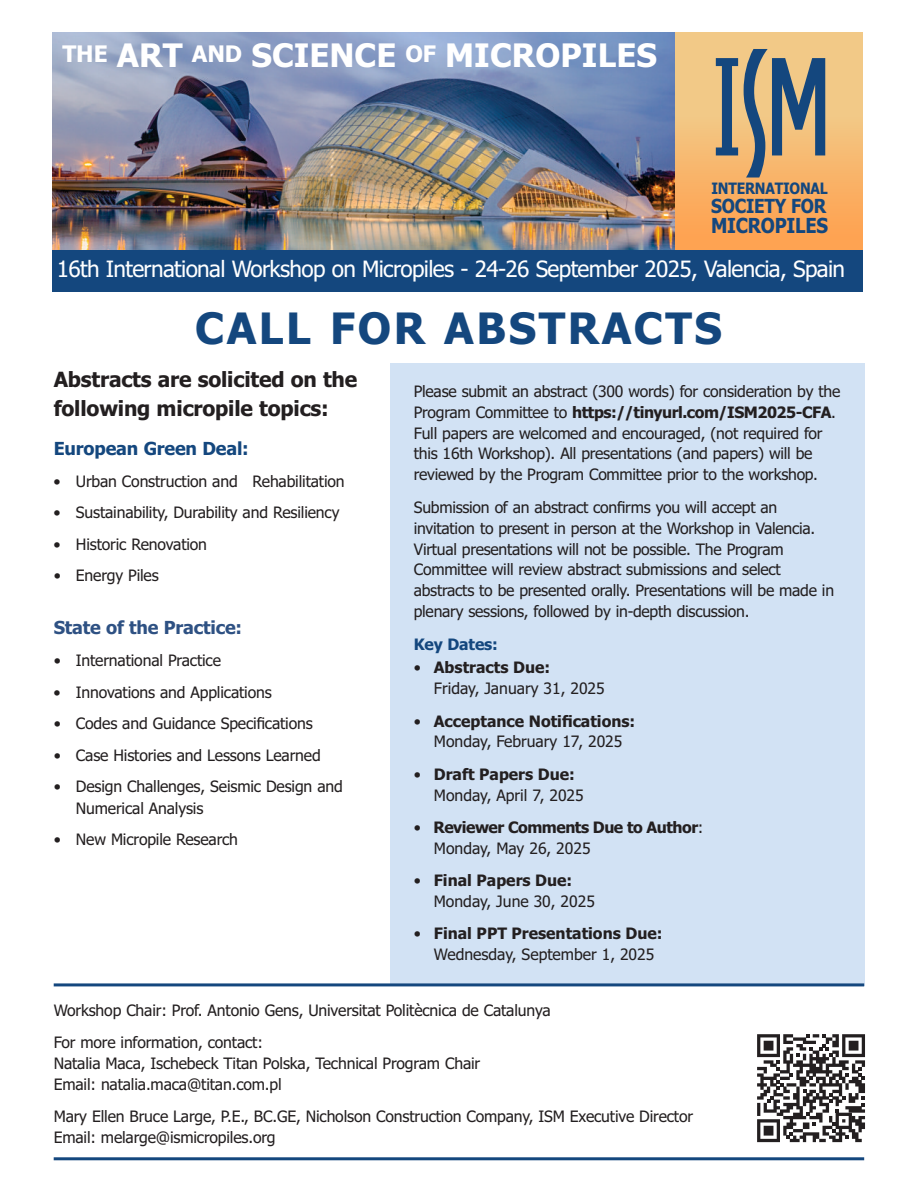
<style>
.page{position:relative;width:918px;height:1188px;background:#fff}
.page>*{position:absolute;margin:0;border:0;box-sizing:border-box;transform-origin:0 0}
.t1{font:182.55px "Anna";color:#14477e;scale:.74 1}
.t2{font:700 43.35px "Tahoma";letter-spacing:.06em;color:#14477e}
.t3{font:700 32.4px "Tahoma";letter-spacing:.005em;color:#fff}
.t4{font:22.5px "Tahoma";letter-spacing:-.03em;color:#fff}
.t5{font:700 21px/29.1px "Tahoma";letter-spacing:-.01em;color:#231f20}
.t6{font:700 20.7px "Tahoma";letter-spacing:-.015em;color:#14477e;scale:.88 1}
.t7{font:700 19.5px "Tahoma";letter-spacing:-.015em;color:#14477e;scale:.88 1}
.t8{font:700 18px "Tahoma";letter-spacing:-.01em;color:#2e5183}
.t9{font:700 18px "Tahoma";letter-spacing:-.01em;color:#14477e}
.t10{font:15.75px/20.9px "Tahoma";letter-spacing:-.01em;color:#231f20}
.t11{font:700 15.75px/20.9px "Tahoma";color:#231f20;text-align:center}
.t12{font:700 15.75px/20.9px "Tahoma";letter-spacing:-.03em;color:#231f20}
.t13{font:700 15.75px "Tahoma";letter-spacing:-.015em;color:#14477e;scale:.88 1}
.t14{font:700 15.75px "Tahoma";letter-spacing:-.015em;color:#14477e}
.s1{font-weight:700}
.s2{font-weight:400}
</style>
<div class="page">
<div style="left:390px;top:363px;width:474px;height:623px;background:#d2e2f4"></div>
<hr style="left:54px;top:1157px;width:810px;height:3px;background:#14477e">
<svg style="left:757px;top:1034px;width:108px;height:108px"></svg>
<hr style="left:54px;top:983px;width:810px;height:3px;background:#14477e">
<svg style="left:675px;top:32px;width:187px;height:218px;background:#f6b870"></svg>
<img style="left:52px;top:32px;width:623px;height:218px">
<svg style="left:716px;top:58px;width:22px;height:97px;background:#798180"></svg>
<svg style="left:772px;top:58px;width:53px;height:97px;background:#6d797f"></svg>
<div style="left:52px;top:250px;width:810px;height:42px;background:#14477e"></div>
<h3 class="t3" style="left:62px;top:43px;width:596px"><sup>THE</sup> ART <sup>AND</sup> SCIENCE <sup>OF</sup> MICROPILES</h3>
<h1 class="t1" style="left:741px;top:41px;width:42px">S</h1>
<p class="t7" style="left:711px;top:198px;width:132px">SOCIETY FOR</p>
<h3 class="t6" style="left:711px;top:217px;width:134px">MICROPILES</h3>
<h3 class="t4" style="left:57px;top:260px;width:790px">16th International Workshop on Micropiles - 24-26 September 2025, Valencia, Spain</h3>
<p class="t13" style="left:711px;top:182px;width:134px">INTERNATIONAL</p>
<h2 class="t2" style="left:195px;top:310px;width:528px">CALL FOR ABSTRACTS</h2>
<h3 class="t5" style="left:54px;top:366px;width:305px">Abstracts are solicited on the following micropile topics:</h3>
<p class="t10" style="left:414px;top:382px;width:428px">Please submit an abstract (300 words) for consideration by the Program Committee to <span class="s1">https://tinyurl.com/ISM2025-CFA</span>.<br>Full papers are welcomed and encouraged, (not required for this 16th Workshop). All presentations (and papers) will be reviewed by the Program Committee prior to the workshop.</p>
<p class="t9" style="left:54px;top:441px;width:197px">European Green Deal:</p>
<p class="t10" style="left:54px;top:472px;width:293px">• Urban Construction and Rehabilitation</p>
<p class="t10" style="left:54px;top:504px;width:287px">• Sustainability, Durability and Resiliency</p>
<p class="t10" style="left:414px;top:498px;width:422px">Submission of an abstract confirms you will accept an invitation to present in person at the Workshop in Valencia.<br>Virtual presentations will not be possible. The Program Committee will review abstract submissions and select abstracts to be presented orally. Presentations will be made in plenary sessions, followed by in-depth discussion.</p>
<p class="t10" style="left:54px;top:535px;width:155px">• Historic Renovation</p>
<p class="t10" style="left:54px;top:566px;width:107px">• Energy Piles</p>
<p class="t8" style="left:54px;top:621px;width:190px">State of the Practice:</p>
<p class="t10" style="left:54px;top:652px;width:169px">• International Practice</p>
<p class="t14" style="left:414px;top:638px;width:86px">Key Dates:</p>
<p class="t10" style="left:434px;top:659px;width:172px;text-indent:-20px">• <span class="s1">Abstracts Due:<br></span>Friday, January 31, 2025</p>
<p class="t10" style="left:54px;top:683px;width:220px">• Innovations and Applications</p>
<p class="t10" style="left:54px;top:714px;width:261px">• Codes and Guidance Specifications</p>
<p class="t10" style="left:54px;top:746px;width:269px">• Case Histories and Lessons Learned</p>
<p class="t10" style="left:76px;top:777px;width:268px;line-height:21.9px;text-indent:-22px">• Design Challenges, Seismic Design and<br>Numerical Analysis</p>
<p class="t10" style="left:54px;top:830px;width:186px">• New Micropile Research</p>
<p class="t11" style="left:414px;top:712px;width:223px"><span class="s2">•</span> Acceptance Notifications:<br><span class="s2">Monday, February 17, 2025</span></p>
<p class="t10" style="left:434px;top:765px;width:151px;text-indent:-20px">• <span class="s1">Draft Papers Due:<br></span>Monday, April 7, 2025</p>
<p class="t12" style="left:434px;top:818px;width:271px;text-indent:-20px"><span class="s2">•</span> Reviewer Comments Due to Author<span class="s2">:<br>Monday, May 26, 2025</span></p>
<p class="t10" style="left:434px;top:871px;width:163px;text-indent:-20px">• <span class="s1">Final Papers Due:<br></span>Monday, June 30, 2025</p>
<p class="t10" style="left:434px;top:925px;width:230px;text-indent:-20px">• <span class="s1">Final PPT Presentations Due:<br></span>Wednesday, September 1, 2025</p>
<p class="t10" style="left:54px;top:1001px;width:499px">Workshop Chair: Prof. Antonio Gens, Universitat Politècnica de Catalunya</p>
<p class="t10" style="left:54px;top:1033px;width:428px">For more information, contact:<br>Natalia Maca, Ischebeck Titan Polska, Technical Program Chair<br>Email: natalia.maca@titan.com.pl</p>
<p class="t10" style="left:54px;top:1108px;width:641px">Mary Ellen Bruce Large, P.E., BC.GE, Nicholson Construction Company, ISM Executive Director<br>Email: melarge@ismicropiles.org</p>
</div>
